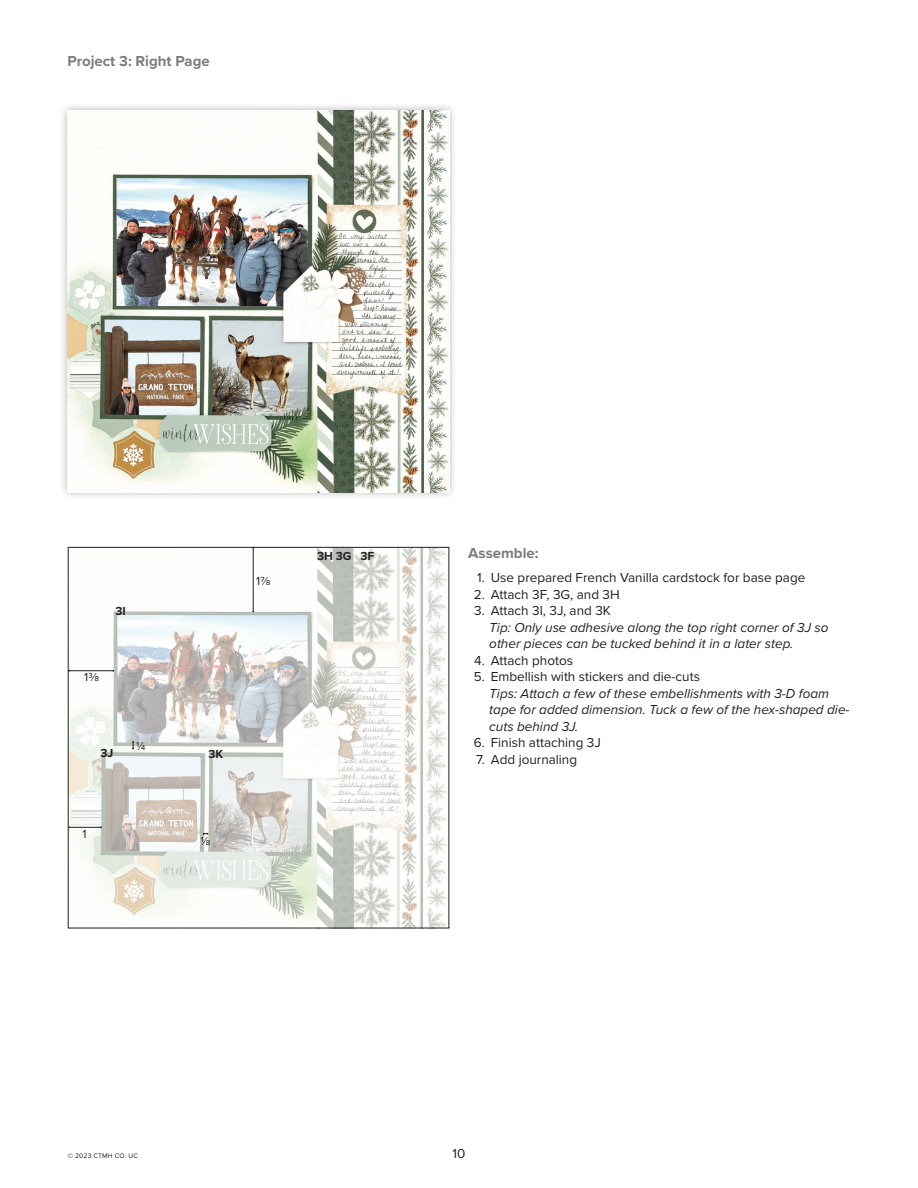
<style>
.page{position:relative;width:918px;height:1188px;background:#fff}
.page>*{position:absolute;margin:0;border:0;box-sizing:border-box;transform-origin:0 0}
.t1{font:700 15px "Proxima Nova";color:#7b7c81}
.Assemble_Column_Tips{font:italic 13.5px/16.5px "Proxima Nova";color:#231f20}
.t2{font:13.5px "Proxima Nova";color:#231f20}
.t3{font:700 12.15px "Proxima Nova";color:#231f20}
.t4{font:12.15px "Proxima Nova";color:#231f20}
.t5{font:6.75px "Proxima Nova";letter-spacing:.025em;color:#231f20}
</style>
<div class="page">
<div style="left:59px;top:102px;width:398px;height:398px;background:#231f20;opacity:.35"></div>
<img style="left:68px;top:110px;width:381px;height:382px">
<img style="left:70px;top:549px;width:377px;height:377px">
<hr style="left:68px;top:827px;width:34px;height:1px;background:#231f20">
<svg style="left:132px;top:741px;width:2px;height:8px"></svg>
<hr style="left:253px;top:547px;width:1px;height:65px;background:#231f20">
<hr style="left:68px;top:670px;width:46px;height:1px;background:#231f20">
<p class="t1" style="left:67px;top:50px;width:144px">Project 3: Right Page</p>
<p class="t3" style="left:116px;top:602px;width:12px">3I</p>
<p class="t4" style="left:84px;top:668px;width:17px">1⅜</p>
<p class="t4" style="left:137px;top:737px;width:11px">¼</p>
<p class="t3" style="left:101px;top:744px;width:14px">3J</p>
<p class="t3" style="left:208px;top:744px;width:16px">3K</p>
<p class="t4" style="left:82px;top:825px;width:6px">1</p>
<p class="t4" style="left:201px;top:831px;width:11px">⅛</p>
<p class="t4" style="left:256px;top:572px;width:16px">1⅞</p>
<p class="t3" style="left:317px;top:547px;width:59px">3H 3G 3F</p>
<p class="t1" style="left:468px;top:542px;width:72px">Assemble:</p>
<p class="t2" style="left:477px;top:568px;width:330px">1. Use prepared French Vanilla cardstock for base page</p>
<p class="t2" style="left:474px;top:584px;width:147px">2. Attach 3F, 3G, and 3H</p>
<p class="t2" style="left:474px;top:601px;width:138px">3. Attach 3I, 3J, and 3K</p>
<p class="Assemble_Column_Tips" style="left:489px;top:618px;width:341px">Tip: Only use adhesive along the top right corner of 3J so other pieces can be tucked behind it in a later step.</p>
<p class="t2" style="left:474px;top:650px;width:100px">4. Attach photos</p>
<p class="t2" style="left:474px;top:667px;width:228px">5. Embellish with stickers and die-cuts</p>
<p class="Assemble_Column_Tips" style="left:489px;top:684px;width:362px">Tips: Attach a few of these embellishments with 3-D foam tape for added dimension. Tuck a few of the hex-shaped die&shy;cuts behind 3J.</p>
<p class="t2" style="left:474px;top:733px;width:129px">6. Finish attaching 3J</p>
<p class="t2" style="left:476px;top:749px;width:103px">7. Add journaling</p>
<p class="t5" style="left:68px;top:1151px;width:72px">© 2023 CTMH CO. UC</p>
<p class="t2" style="left:453px;top:1144px;width:14px">10</p>
</div>
